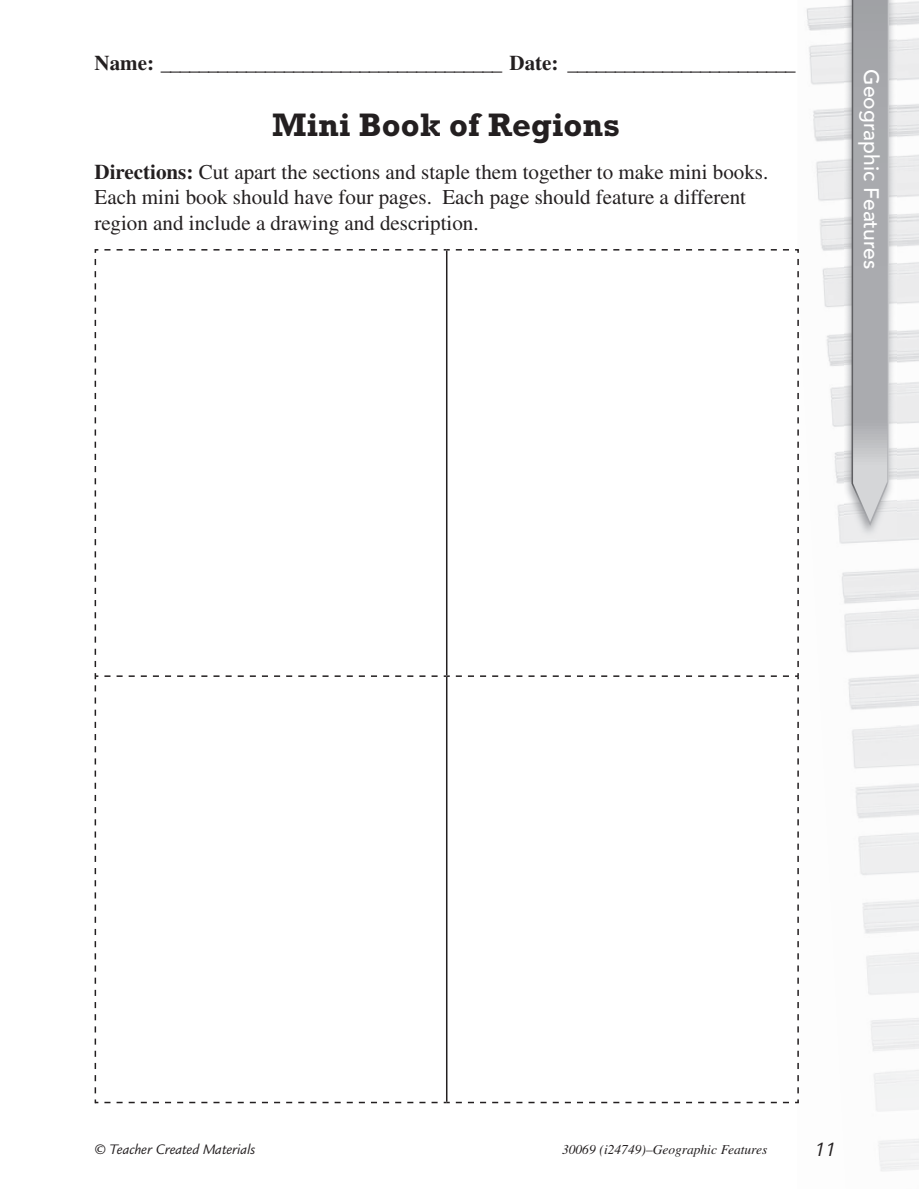
<style>
.page{position:relative;width:919px;height:1189px;background:#fff}
.page>*{position:absolute;margin:0;border:0;box-sizing:border-box;transform-origin:0 0}
.t1{font:700 33px "Rockwell Std";color:#231f20}
.t2{font:21px/25.2px "Times LT Std";color:#231f20}
.t3{font:700 21px "Times LT Std";color:#231f20}
.t4{font:500 21px "Avenir";color:#fff}
.t5{font:italic 21px "Legacy Sans Std";color:#231f20}
.t6{font:italic 15px "Legacy Sans Std";color:#231f20}
.t7{font:italic 13.5px "Times LT Std";color:#231f20}
.s1{font-weight:700}
</style>
<div class="page">
<img style="left:806px;top:1px;width:112px;height:350px">
<img style="left:797px;top:252px;width:46px;height:852px">
<img style="left:802px;top:351px;width:116px;height:378px">
<img style="left:821px;top:723px;width:97px;height:218px">
<img style="left:832px;top:936px;width:86px;height:235px">
<img style="left:843px;top:0;width:52px;height:538px">
<svg style="left:850px;top:0;width:39px;height:527px;background:#aeafb2"></svg>
<hr style="left:797px;top:250px;width:1px;height:426px;background:#fff">
<hr style="left:797px;top:676px;width:1px;height:426px;background:#fff">
<hr style="left:446px;top:676px;width:1px;height:425px;background:#231f20">
<svg style="left:94px;top:249px;width:354px;height:428px"></svg>
<svg style="left:104px;top:249px;width:695px;height:417px"></svg>
<svg style="left:104px;top:675px;width:345px;height:1px"></svg>
<svg style="left:455px;top:673px;width:343px;height:419px"></svg>
<svg style="left:94px;top:674px;width:4px;height:429px"></svg>
<svg style="left:104px;top:1099px;width:695px;height:4px"></svg>
<p class="t3" style="left:95px;top:50px;width:702px">Name: ____________________________________ Date: ________________________</p>
<h1 class="t1" style="left:272px;top:105px;width:349px">Mini Book of Regions</h1>
<p class="t2" style="left:95px;top:159px;width:675px"><span class="s1">Directions:</span> Cut apart the sections and staple them together to make mini books.<br>Each mini book should have four pages. Each page should feature a different region and include a drawing and description.</p>
<p class="t4" style="left:889px;top:69px;width:201px;rotate:90deg">Geographic Features</p>
<p class="t6" style="left:95px;top:1140px;width:162px">© Teacher Created Materials</p>
<p class="t7" style="left:561px;top:1141px;width:207px">30069 (i24749)–Geographic Features</p>
<p class="t5" style="left:814px;top:1137px;width:23px">11</p>
</div>
